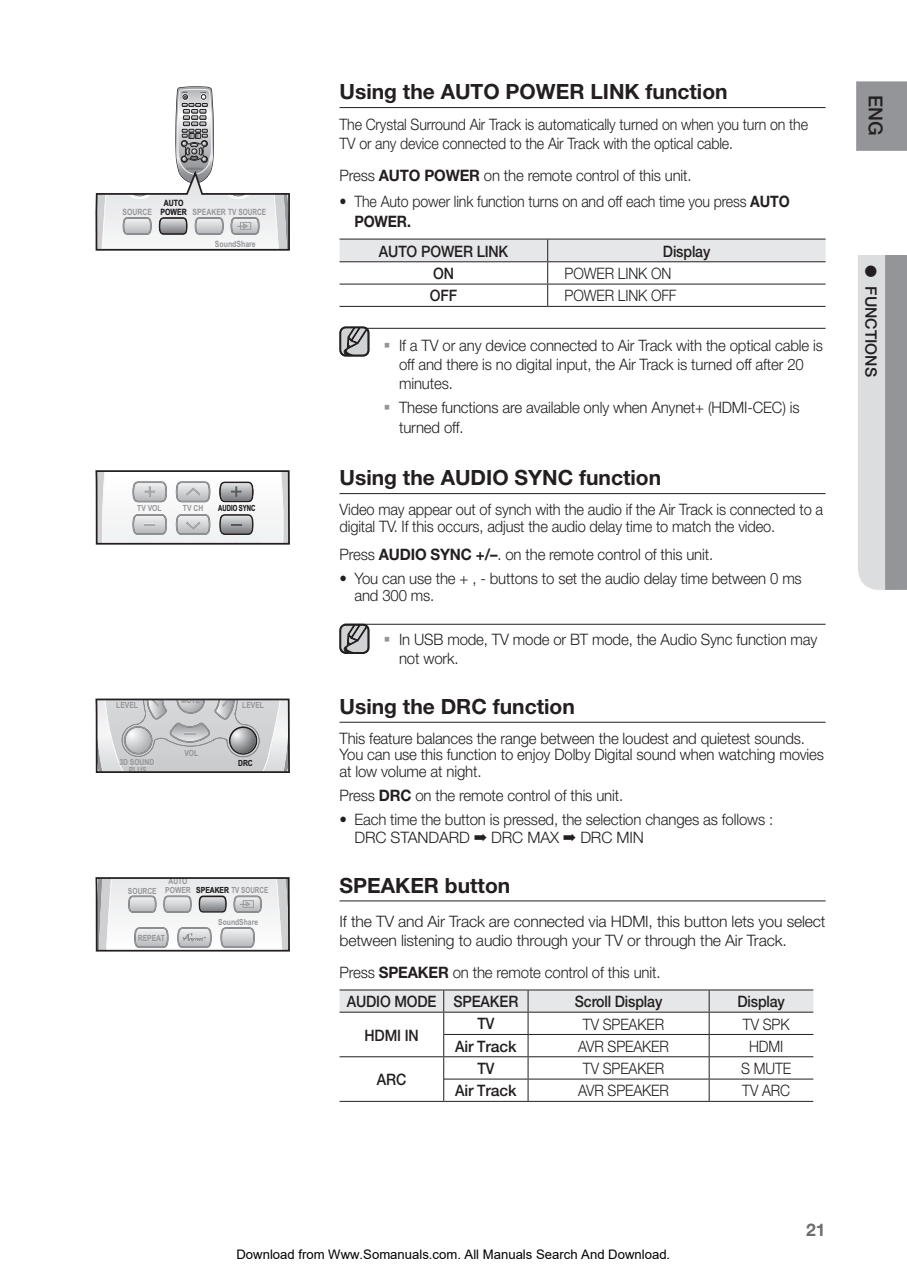
<style>
.page{position:relative;width:907px;height:1279px;background:#fff}
.page>*{position:absolute;margin:0;border:0;box-sizing:border-box;transform-origin:0 0}
.t1{font:21px "Helvetica Neue Bold si";color:#231f20}
.t2{font:500 19.25px "Helvetica Neue";color:#231f20}
.t3{font:700 17.5px "Helvetica Neue";color:#6c6d70}
.t4{font:15.75px/19.2px "Helvetica Neue Light si";letter-spacing:-.01em;color:#231f20;scale:.95 1}
.t5{font:15.75px/19.2px "Helvetica Neue Light si";letter-spacing:-.01em;color:#231f20;scale:.9 1}
.t6{font:15.75px/16.6px "Helvetica Neue Light si";letter-spacing:-.01em;color:#231f20;scale:.93 1}
.t7{font:15.75px/18.9px "Helvetica Neue Light si";letter-spacing:-.01em;color:#231f20}
.t8{font:15.75px "Helvetica Neue Medium si";letter-spacing:-.01em;color:#231f20;scale:.9 1}
.t9{font:500 15.75px "Helvetica Neue";color:#231f20}
.t10{font:15.75px "Helvetica Neue Bold si";letter-spacing:-.01em;color:#231f20;scale:.9 1}
.t11{font:13.12px "Arial";color:#000}
.t12{font:700 8.58px "Arial";color:#939598;scale:.8 1}
.t13{font:700 8.58px/9.3px "Arial";color:#231f20;text-align:center;scale:.8 1}
.t14{font:700 8.4px/7.5px "Arial";color:#939598;text-align:center;scale:.8 1}
.t15{font:700 8.4px "Arial";color:#939598;scale:.75 1}
.t16{font:700 8.4px "Arial";color:#231f20;scale:.7 1}
.t17{font:700 8.4px "Arial";color:#231f20;scale:.8 1}
.t18{font:700 1.75px "Arial";color:#231f20;scale:.8 1}
.s1{color:#231f20}
.s2{font-family:"Helvetica Neue Bold si"}
.s3{font-family:"Arial";font-weight:700;font-size:17.5px;color:#939598}
</style>
<div class="page">
<div style="left:856px;top:81px;width:51px;height:70px;background:#939598"></div>
<svg style="left:858px;top:255px;width:49px;height:335px;background:#bbbdbf"></svg>
<hr style="left:340px;top:107px;width:485px;height:1px;background:#231f20">
<hr style="left:344px;top:328px;width:481px;height:1px;background:#231f20">
<hr style="left:340px;top:493px;width:485px;height:1px;background:#231f20">
<hr style="left:344px;top:624px;width:481px;height:1px;background:#231f20">
<hr style="left:340px;top:722px;width:485px;height:1px;background:#231f20">
<hr style="left:340px;top:901px;width:485px;height:1px;background:#231f20">
<svg style="left:340px;top:240px;width:485px;height:66px"></svg>
<hr style="left:340px;top:284px;width:208px;height:1px;background:#231f20">
<hr style="left:548px;top:284px;width:277px;height:1px;background:#231f20">
<hr style="left:340px;top:306px;width:208px;height:1px;background:#231f20">
<hr style="left:548px;top:306px;width:277px;height:1px;background:#231f20">
<hr style="left:340px;top:239px;width:208px;height:1px;background:#231f20">
<hr style="left:548px;top:239px;width:277px;height:1px;background:#231f20">
<hr style="left:340px;top:261px;width:208px;height:1px;background:#231f20">
<hr style="left:548px;top:261px;width:277px;height:1px;background:#231f20">
<svg style="left:339px;top:624px;width:31px;height:30px"></svg>
<svg style="left:340px;top:990px;width:473px;height:111px"></svg>
<hr style="left:444px;top:1034px;width:84px;height:1px;background:#231f20">
<hr style="left:528px;top:1034px;width:181px;height:1px;background:#231f20">
<hr style="left:709px;top:1034px;width:104px;height:1px;background:#231f20">
<hr style="left:340px;top:1056px;width:104px;height:1px;background:#231f20">
<hr style="left:444px;top:1056px;width:84px;height:1px;background:#231f20">
<hr style="left:528px;top:1056px;width:181px;height:1px;background:#231f20">
<hr style="left:709px;top:1056px;width:104px;height:1px;background:#231f20">
<hr style="left:444px;top:1079px;width:84px;height:1px;background:#231f20">
<hr style="left:528px;top:1079px;width:181px;height:1px;background:#231f20">
<hr style="left:709px;top:1079px;width:104px;height:1px;background:#231f20">
<hr style="left:340px;top:1101px;width:104px;height:1px;background:#231f20">
<hr style="left:444px;top:1101px;width:84px;height:1px;background:#231f20">
<hr style="left:528px;top:1101px;width:181px;height:1px;background:#231f20">
<hr style="left:709px;top:1101px;width:104px;height:1px;background:#231f20">
<hr style="left:340px;top:989px;width:104px;height:1px;background:#231f20">
<hr style="left:444px;top:989px;width:84px;height:1px;background:#231f20">
<hr style="left:528px;top:989px;width:181px;height:1px;background:#231f20">
<hr style="left:709px;top:989px;width:104px;height:1px;background:#231f20">
<hr style="left:340px;top:1012px;width:104px;height:1px;background:#231f20">
<hr style="left:444px;top:1012px;width:84px;height:1px;background:#231f20">
<hr style="left:528px;top:1012px;width:181px;height:1px;background:#231f20">
<hr style="left:709px;top:1012px;width:104px;height:1px;background:#231f20">
<svg style="left:95px;top:86px;width:195px;height:165px"></svg>
<svg style="left:339px;top:326px;width:31px;height:31px"></svg>
<svg style="left:95px;top:470px;width:195px;height:75px"></svg>
<svg style="left:95px;top:698px;width:195px;height:75px;background:#c3c3c5"></svg>
<svg style="left:95px;top:877px;width:195px;height:75px"></svg>
<p class="t18" style="left:182px;top:92px;width:8px">POWER</p>
<p class="t13" style="left:161px;top:198px;width:34px">AUTO<br>POWER</p>
<p class="t12" style="left:122px;top:206px;width:39px">SOURCE</p>
<p class="t12" style="left:192px;top:206px;width:94px">SPEAKER TV SOURCE</p>
<p class="t12" style="left:215px;top:238px;width:52px">SoundShare</p>
<p class="t14" style="left:137px;top:505px;width:32px">TV VOL</p>
<p class="t14" style="left:183px;top:505px;width:27px">TV CH</p>
<p class="t16" style="left:218px;top:503px;width:55px">AUDIO SYNC</p>
<p class="t14" style="left:181px;top:697px;width:25px">MUTE</p>
<p class="t14" style="left:116px;top:701px;width:29px">LEVEL</p>
<p class="t14" style="left:242px;top:701px;width:29px">LEVEL</p>
<p class="t14" style="left:119px;top:759px;width:45px">3D SOUND<br>PLUS</p>
<p class="t14" style="left:184px;top:750px;width:19px">VOL</p>
<p class="t17" style="left:238px;top:758px;width:20px">DRC</p>
<p class="t14" style="left:128px;top:887px;width:38px">SOURCE</p>
<p class="t14" style="left:165px;top:877px;width:33px;line-height:8.9px">AUTO<br>POWER</p>
<p class="t15" style="left:196px;top:884px;width:97px"><span class="s1">SPEAKER</span> TV SOURCE</p>
<p class="t14" style="left:218px;top:918px;width:51px">SoundShare</p>
<p class="t14" style="left:138px;top:934px;width:35px">REPEAT</p>
<h1 class="t1" style="left:340px;top:79px;width:390px">Using the AUTO POWER LINK function</h1>
<p class="t5" style="left:340px;top:114px;width:522px">The Crystal Surround Air Track is automatically turned on when you turn on the<br>TV or any device connected to the Air Track with the optical cable.</p>
<p class="t4" style="left:340px;top:165px;width:372px">Press <span class="s2">AUTO POWER</span> on the remote control of this unit.</p>
<p class="t5" style="left:340px;top:192px;width:502px">• The Auto power link function turns on and off each time you press <span class="s2">AUTO</span></p>
<p class="t10" style="left:354px;top:211px;width:64px">POWER.</p>
<p class="t8" style="left:379px;top:242px;width:145px">AUTO POWER LIN K</p>
<p class="t8" style="left:663px;top:242px;width:54px">Display</p>
<p class="t8" style="left:433px;top:264px;width:25px">On</p>
<p class="t5" style="left:565px;top:264px;width:120px">POWER LINK ON</p>
<p class="t8" style="left:430px;top:286px;width:32px">Off</p>
<p class="t5" style="left:565px;top:286px;width:126px">POWER LINK OFF</p>
<p class="t4" style="left:399px;top:335px;width:448px;text-indent:-15px"><span class="s3">▪</span> If a TV or any device connected to Air Track with the optical cable is off and there is no digital input, the Air Track is turned off after 20 minutes.</p>
<p class="t4" style="left:399px;top:398px;width:423px;text-indent:-15px"><span class="s3">▪</span> These functions are available only when Anynet+ (HDMI-CEC) is turned off.</p>
<h1 class="t1" style="left:340px;top:465px;width:323px">Using the AUDIO SYNC function</h1>
<p class="t6" style="left:340px;top:501px;width:521px">Video may appear out of synch with the audio if the Air Track is connected to a digital TV. If this occurs, adjust the audio delay time to match the video.</p>
<p class="t4" style="left:340px;top:544px;width:395px">Press <span class="s2">AUDIO SYNC +/–</span>. on the remote control of this unit.</p>
<p class="t4" style="left:354px;top:570px;width:472px;line-height:16.6px;text-indent:-15px">• You can use the + , - buttons to set the audio delay time between 0 ms and 300 ms.</p>
<p class="t4" style="left:399px;top:630px;width:442px;text-indent:-15px"><span class="s3">▪</span> In USB mode, TV mode or BT mode, the Audio Sync function may not work.</p>
<h1 class="t1" style="left:340px;top:694px;width:237px">Using the DRC function</h1>
<p class="t4" style="left:340px;top:729px;width:511px;line-height:16.6px">This feature balances the range between the loudest and quietest sounds.<br>You can use this function to enjoy Dolby Digital sound when watching movies at low volume at night.</p>
<p class="t4" style="left:340px;top:785px;width:300px">Press <span class="s2">DRC</span> on the remote control of this unit.</p>
<p class="t4" style="left:354px;top:810px;width:442px;line-height:17.5px;text-indent:-15px">• Each time the button is pressed, the selection changes as follows :<br>DRC STANDARD ➡ DRC MAX ➡ DRC MIN</p>
<h1 class="t1" style="left:340px;top:872px;width:172px">SPEAKER button</h1>
<p class="t7" style="left:340px;top:912px;width:488px">If the TV and Air Track are connected via HDMI, this button lets you select between listening to audio through your TV or through the Air Track.</p>
<p class="t4" style="left:340px;top:962px;width:339px">Press <span class="s2">SPEAKER</span> on the remote control of this unit.</p>
<p class="t8" style="left:347px;top:992px;width:181px">AUDIO MODE SPEAKER</p>
<p class="t8" style="left:575px;top:992px;width:99px">Scroll Display</p>
<p class="t8" style="left:737px;top:992px;width:54px">Display</p>
<p class="t8" style="left:364px;top:1026px;width:62px">HDMI in</p>
<p class="t8" style="left:477px;top:1014px;width:20px">TV</p>
<p class="t5" style="left:583px;top:1014px;width:92px">TV SPEAKER</p>
<p class="t5" style="left:743px;top:1014px;width:53px">TV SPK</p>
<p class="t8" style="left:455px;top:1037px;width:70px">Air Track</p>
<p class="t5" style="left:578px;top:1036px;width:102px">AVR SPEAKER</p>
<p class="t5" style="left:749px;top:1036px;width:40px">HDMI</p>
<p class="t8" style="left:377px;top:1070px;width:12px">ARC</p>
<p class="t8" style="left:477px;top:1059px;width:20px">TV</p>
<p class="t5" style="left:583px;top:1059px;width:92px">TV SPEAKER</p>
<p class="t5" style="left:741px;top:1059px;width:57px">S MUTE</p>
<p class="t8" style="left:455px;top:1081px;width:70px">Air Track</p>
<p class="t5" style="left:578px;top:1081px;width:102px">AVR SPEAKER</p>
<p class="t5" style="left:742px;top:1081px;width:55px">TV ARC</p>
<p class="t2" style="left:887px;top:95px;width:42px;rotate:90deg">EnG</p>
<p class="t9" style="left:880px;top:265px;width:113px;rotate:90deg">● functions</p>
<p class="t11" style="left:236px;top:1247px;width:435px">Download from Www.Somanuals.com. All Manuals Search And Download.</p>
<p class="t3" style="left:806px;top:1219px;width:21px">21</p>
</div>
